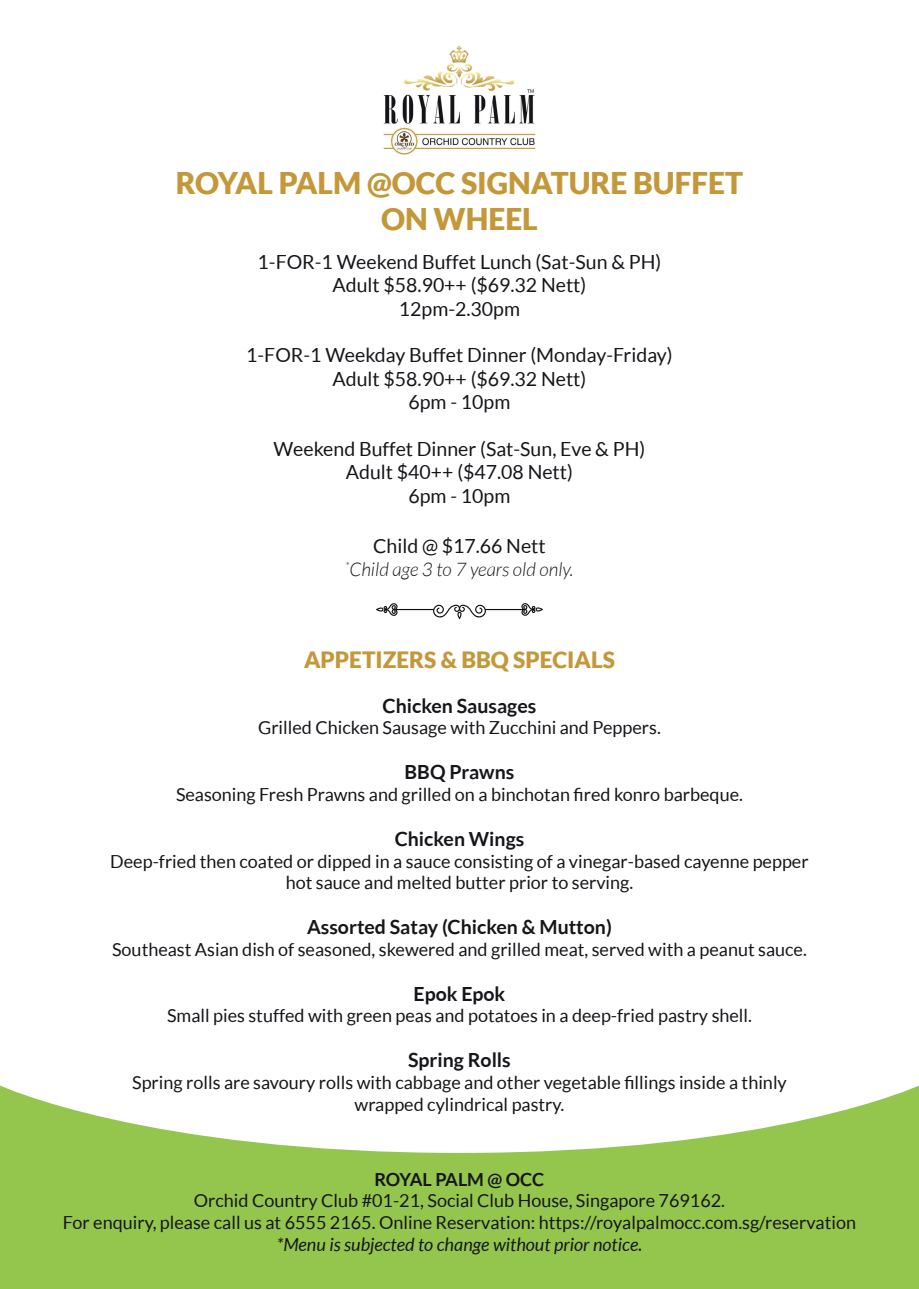
<style>
.page{position:relative;width:919px;height:1289px;background:#fff}
.page>*{position:absolute;margin:0;border:0;box-sizing:border-box;transform-origin:0 0}
.t1{font:900 30px/36px "Lato";color:#c49839;text-align:center}
.t2{font:900 22.5px "Lato";color:#c49839}
.t3{font:19.5px/23.4px "Lato";color:#17151a;text-align:center}
.t4{font:700 19.5px "Lato";color:#17151a}
.t5{font:italic 300 18.75px "Lato";color:#17151a}
.t6{font:18px/21.6px "Lato";color:#17151a;text-align:center}
.t7{font:italic 18px "Lato";color:#17151a}
.t8{font:700 18px "Lato";color:#17151a}
</style>
<div class="page">
<svg style="left:0;top:1085px;width:918px;height:203px;fill:#94c64d"></svg>
<svg style="left:433px;top:604px;width:53px;height:15px"></svg>
<svg style="left:521px;top:603px;width:22px;height:12px"></svg>
<hr style="left:485px;top:609px;width:39px;height:1px;background:#0b0e11">
<hr style="left:394px;top:609px;width:40px;height:1px;background:#0b0e11">
<svg style="left:376px;top:603px;width:21px;height:13px"></svg>
<img style="left:383px;top:46px;width:153px;height:108px">
<h1 class="t1" style="left:176px;top:165px;width:568px">ROYAL PALM @OCC SIGNATURE BUFFET<br>ON WHEEL</h1>
<p class="t3" style="left:257px;top:250px;width:405px">1-FOR-1 Weekend Buffet Lunch (Sat-Sun &amp; PH)<br>Adult $58.90++ ($69.32 Nett)<br>12pm-2.30pm</p>
<p class="t3" style="left:246px;top:343px;width:428px">1-FOR-1 Weekday Buffet Dinner (Monday-Friday)<br>Adult $58.90++ ($69.32 Nett)<br>6pm - 10pm</p>
<p class="t3" style="left:273px;top:437px;width:373px">Weekend Buffet Dinner (Sat-Sun, Eve &amp; PH)<br>Adult $40++ ($47.08 Nett)<br>6pm - 10pm</p>
<p class="t3" style="left:373px;top:534px;width:174px">Child @ $17.66 Nett</p>
<p class="t5" style="left:345px;top:559px;width:229px"><sup>*</sup>Child age 3 to 7 years old only.</p>
<p class="t2" style="left:304px;top:646px;width:312px">APPETIZERS &amp; BBQ SPECIALS</p>
<p class="t4" style="left:382px;top:694px;width:155px">Chicken Sausages</p>
<p class="t6" style="left:258px;top:716px;width:404px">Grilled Chicken Sausage with Zucchini and Peppers.</p>
<p class="t4" style="left:404px;top:761px;width:111px">BBQ Prawns</p>
<p class="t6" style="left:176px;top:783px;width:568px">Seasoning Fresh Prawns and grilled on a binchotan fired konro barbeque.</p>
<p class="t4" style="left:394px;top:827px;width:131px">Chicken Wings</p>
<p class="t6" style="left:110px;top:850px;width:699px">Deep-fried then coated or dipped in a sauce consisting of a vinegar-based cayenne pepper hot sauce and melted butter prior to serving.</p>
<p class="t4" style="left:307px;top:915px;width:306px">Assorted Satay (Chicken &amp; Mutton)</p>
<p class="t6" style="left:112px;top:938px;width:696px">Southeast Asian dish of seasoned, skewered and grilled meat, served with a peanut sauce.</p>
<p class="t4" style="left:413px;top:982px;width:93px">Epok Epok</p>
<p class="t6" style="left:167px;top:1004px;width:586px">Small pies stuffed with green peas and potatoes in a deep-fried pastry shell.</p>
<p class="t4" style="left:408px;top:1049px;width:104px">Spring Rolls</p>
<p class="t6" style="left:132px;top:1071px;width:656px">Spring rolls are savoury rolls with cabbage and other vegetable fillings inside a thinly wrapped cylindrical pastry.</p>
<p class="t8" style="left:374px;top:1168px;width:171px">royal palm @ OCC</p>
<p class="t6" style="left:63px;top:1189px;width:794px">Orchid Country Club #01-21, Social Club House, Singapore 769162.<br>For enquiry, please call us at 6555 2165. Online Reservation: https://royalpalmocc.com.sg/reservation</p>
<p class="t7" style="left:277px;top:1234px;width:367px">*Menu is subjected to change without prior notice.</p>
</div>
